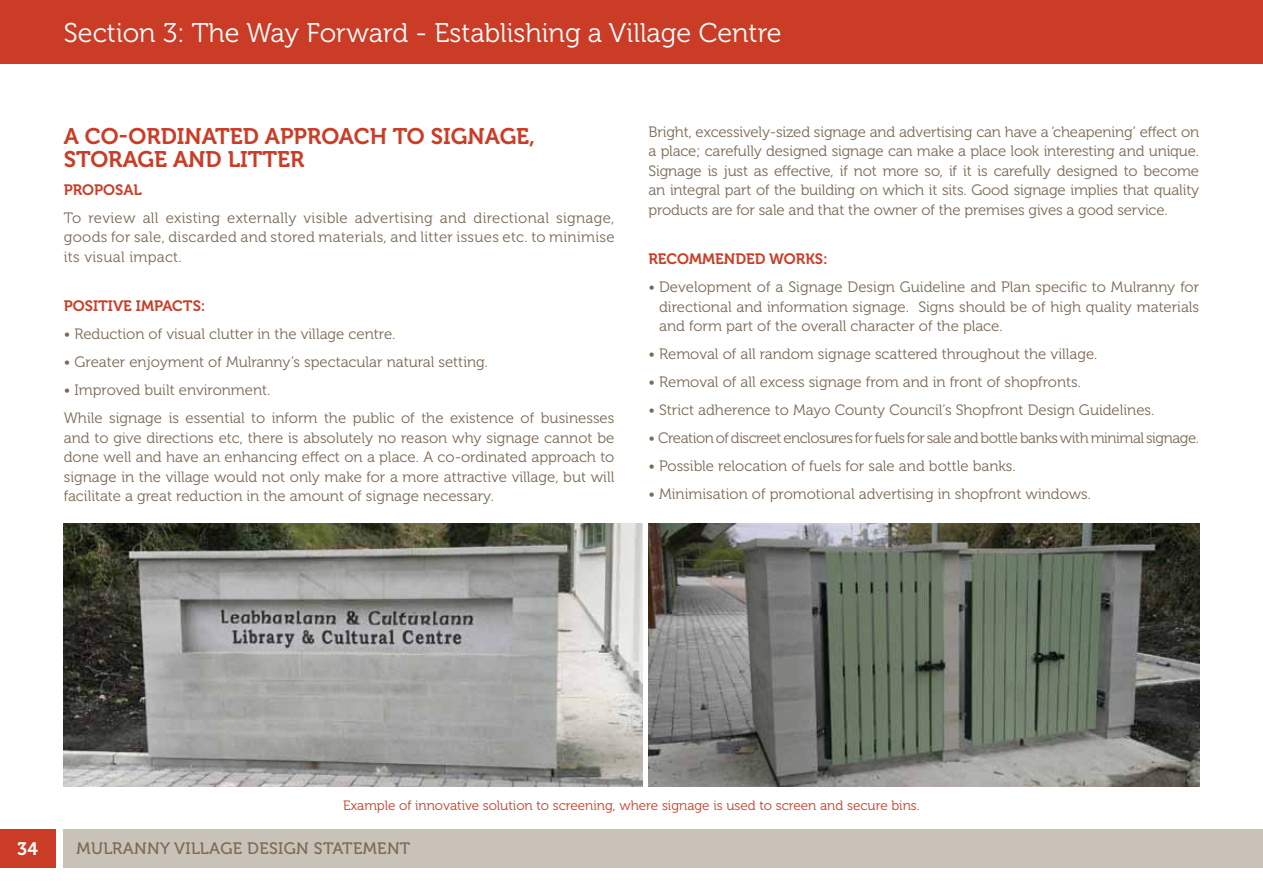
<style>
.page{position:relative;width:1263px;height:893px;background:#fff}
.page>*{position:absolute;margin:0;border:0;box-sizing:border-box;transform-origin:0 0}
.t1{font:27px "Museo 300";color:#fff}
.t2{font:22.5px/22.5px "Museo 700";color:#cb3c27}
.t3{font:18px "Museo 700";color:#fff}
.t4{font:16.5px "Museo 500";letter-spacing:.02em;color:#7c6a55}
.t5{font:15px/19.5px "Museo 300";color:#7c6a55;text-align:justify}
.t6{font:15px "Museo 300";letter-spacing:-.03em;color:#7c6a55}
.t7{font:15px "Museo 700";color:#cb3c27}
.t8{font:13.5px "Museo 300";color:#cb3c27}
</style>
<div class="page">
<div style="left:64px;top:829px;width:1199px;height:38px;background:#c9c2b8"></div>
<div style="left:0;top:829px;width:55px;height:38px;background:#cb3c27"></div>
<div style="left:0;top:0;width:1263px;height:64px;background:#cb3c27"></div>
<img style="left:64px;top:523px;width:578px;height:264px">
<img style="left:648px;top:523px;width:551px;height:264px">
<h1 class="t1" style="left:64px;top:18px;width:719px">Section 3: The Way Forward - Establishing a Village Centre</h1>
<h2 class="t2" style="left:64px;top:126px;width:473px">A CO-ORDINATED APPROACH TO SIGNAGE,<br>STORAGE AND LITTER</h2>
<p class="t7" style="left:64px;top:181px;width:79px">PROPOSAL</p>
<p class="t5" style="left:64px;top:208px;width:552px">To review all existing externally visible advertising and directional signage, goods for sale, discarded and stored materials, and litter issues etc. to minimise its visual impact.</p>
<p class="t7" style="left:64px;top:298px;width:143px">POSITIVE IMPACTS:</p>
<p class="t5" style="left:64px;top:325px;width:333px">• Reduction of visual clutter in the village centre.</p>
<p class="t5" style="left:64px;top:353px;width:426px">• Greater enjoyment of Mulranny’s spectacular natural setting.</p>
<p class="t5" style="left:64px;top:376px;width:552px;line-height:28px">• Improved built environment.<br>While signage is essential to inform the public of the existence of businesses</p>
<p class="t5" style="left:64px;top:428px;width:552px">and to give directions etc, there is absolutely no reason why signage cannot be done well and have an enhancing effect on a place. A co-ordinated approach to signage in the village would not only make for a more attractive village, but will facilitate a great reduction in the amount of signage necessary.</p>
<p class="t5" style="left:648px;top:122px;width:552px">Bright, excessively-sized signage and advertising can have a ‘cheapening’ effect on a place; carefully designed signage can make a place look interesting and unique.<br>Signage is just as effective, if not more so, if it is carefully designed to become an integral part of the building on which it sits. Good signage implies that quality products are for sale and that the owner of the premises gives a good service.</p>
<p class="t7" style="left:648px;top:251px;width:181px">RECOMMENDED WORKS:</p>
<p class="t5" style="left:659px;top:278px;width:541px;text-indent:-11px">• Development of a Signage Design Guideline and Plan specific to Mulranny for directional and information signage. Signs should be of high quality materials and form part of the overall character of the place.</p>
<p class="t5" style="left:648px;top:345px;width:450px">• Removal of all random signage scattered throughout the village.</p>
<p class="t5" style="left:648px;top:373px;width:434px">• Removal of all excess signage from and in front of shopfronts.</p>
<p class="t5" style="left:648px;top:401px;width:507px">• Strict adherence to Mayo County Council’s Shopfront Design Guidelines.</p>
<p class="t6" style="left:648px;top:430px;width:552px">• Creation of discreet enclosures for fuels for sale and bottle banks with minimal signage.</p>
<p class="t5" style="left:648px;top:457px;width:369px">• Possible relocation of fuels for sale and bottle banks.</p>
<p class="t5" style="left:648px;top:485px;width:444px">• Minimisation of promotional advertising in shopfront windows.</p>
<p class="t8" style="left:343px;top:798px;width:578px">Example of innovative solution to screening, where signage is used to screen and secure bins.</p>
<p class="t3" style="left:17px;top:839px;width:22px">34</p>
<p class="t4" style="left:77px;top:840px;width:335px">MULRANNY VILLAGE DESIGN STATEMENT</p>
</div>
